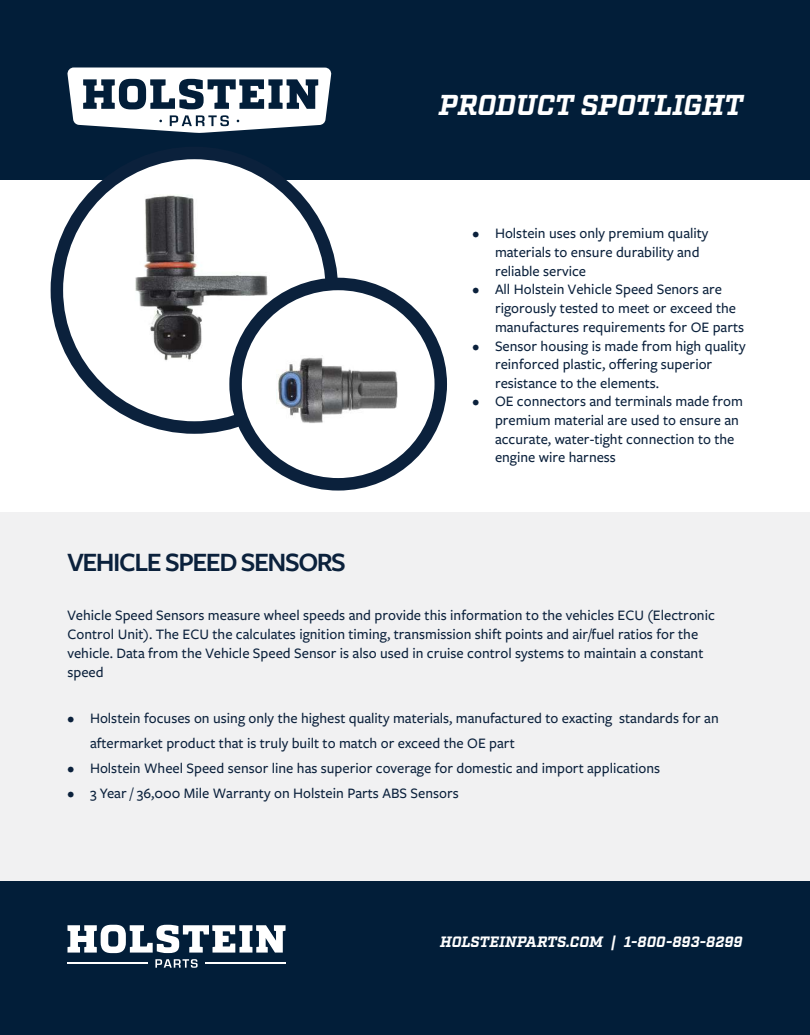
<style>
.page{position:relative;width:810px;height:1035px;background:#fff}
.page>*{position:absolute;margin:0;border:0;box-sizing:border-box;transform-origin:0 0}
.t1{font:italic 700 28.75px "Factoria";letter-spacing:-.01em;color:#fff}
.t2{font:600 27.5px "Freight Sans Pro";letter-spacing:-.055em;color:#0b213c}
.t3{font:500 15px/18.6px "Freight Sans Pro";color:#0b213c}
.t4{font:italic 700 15px "Factoria";color:#fff}
</style>
<div class="page">
<div style="left:0;top:0;width:810px;height:180px;background:#021e39"></div>
<div style="left:0;top:881px;width:810px;height:154px;background:#021e39"></div>
<svg style="left:68px;top:68px;width:263px;height:65px"></svg>
<svg style="left:68px;top:925px;width:218px;height:28px"></svg>
<svg style="left:155px;top:959px;width:43px;height:9px"></svg>
<hr style="left:205px;top:963px;width:81px;height:1px;background:#fff">
<hr style="left:68px;top:963px;width:80px;height:1px;background:#fff">
<div style="left:0;top:512px;width:810px;height:369px;background:#f1f1f2"></div>
<div style="left:57px;top:153px;width:275px;height:275px;background:#fff;border-radius:50%"></div>
<div style="left:51px;top:147px;width:287px;height:287px;border:13px solid #0b213c;border-radius:50%"></div>
<img style="left:135px;top:195px;width:138px;height:166px">
<svg style="left:236px;top:284px;width:205px;height:200px"></svg>
<div style="left:229px;top:278px;width:218px;height:213px;border:13px solid #0b213c;border-radius:50%"></div>
<img style="left:277px;top:322px;width:122px;height:122px">
<h1 class="t1" style="left:439px;top:93px;width:306px">PRODUCT SPOTLIGHT</h1>
<p class="t3" style="left:495px;top:226px;width:215px;text-indent:-22px">• Holstein uses only premium quality materials to ensure durability and reliable service</p>
<p class="t3" style="left:495px;top:282px;width:251px;text-indent:-22px">• All Holstein Vehicle Speed Senors are rigorously tested to meet or exceed the manufactures requirements for OE parts</p>
<p class="t3" style="left:495px;top:338px;width:252px;text-indent:-22px">• Sensor housing is made from high quality reinforced plastic, offering superior resistance to the elements.</p>
<p class="t3" style="left:495px;top:394px;width:249px;text-indent:-22px">• OE connectors and terminals made from premium material are used to ensure an accurate, water-tight connection to the engine wire harness</p>
<h2 class="t2" style="left:68px;top:545px;width:280px">VEHICLE SPEED SENSORS</h2>
<p class="t3" style="left:68px;top:607px;width:649px">Vehicle Speed Sensors measure wheel speeds and provide this information to the vehicles ECU (Electronic Control Unit). The ECU the calculates ignition timing, transmission shift points and air/fuel ratios for the vehicle. Data from the Vehicle Speed Sensor is also used in cruise control systems to maintain a constant speed</p>
<p class="t3" style="left:90px;top:707px;width:630px;line-height:24.8px;text-indent:-22px">• Holstein focuses on using only the highest quality materials, manufactured to exacting standards for an aftermarket product that is truly built to match or exceed the OE part</p>
<p class="t3" style="left:68px;top:760px;width:594px">• Holstein Wheel Speed sensor line has superior coverage for domestic and import applications</p>
<p class="t3" style="left:68px;top:785px;width:393px">• 3 Year / 36,000 Mile Warranty on Holstein Parts ABS Sensors</p>
<p class="t4" style="left:440px;top:936px;width:304px">HOLSTEINPARTS.COM | 1-800-893-8299</p>
</div>
